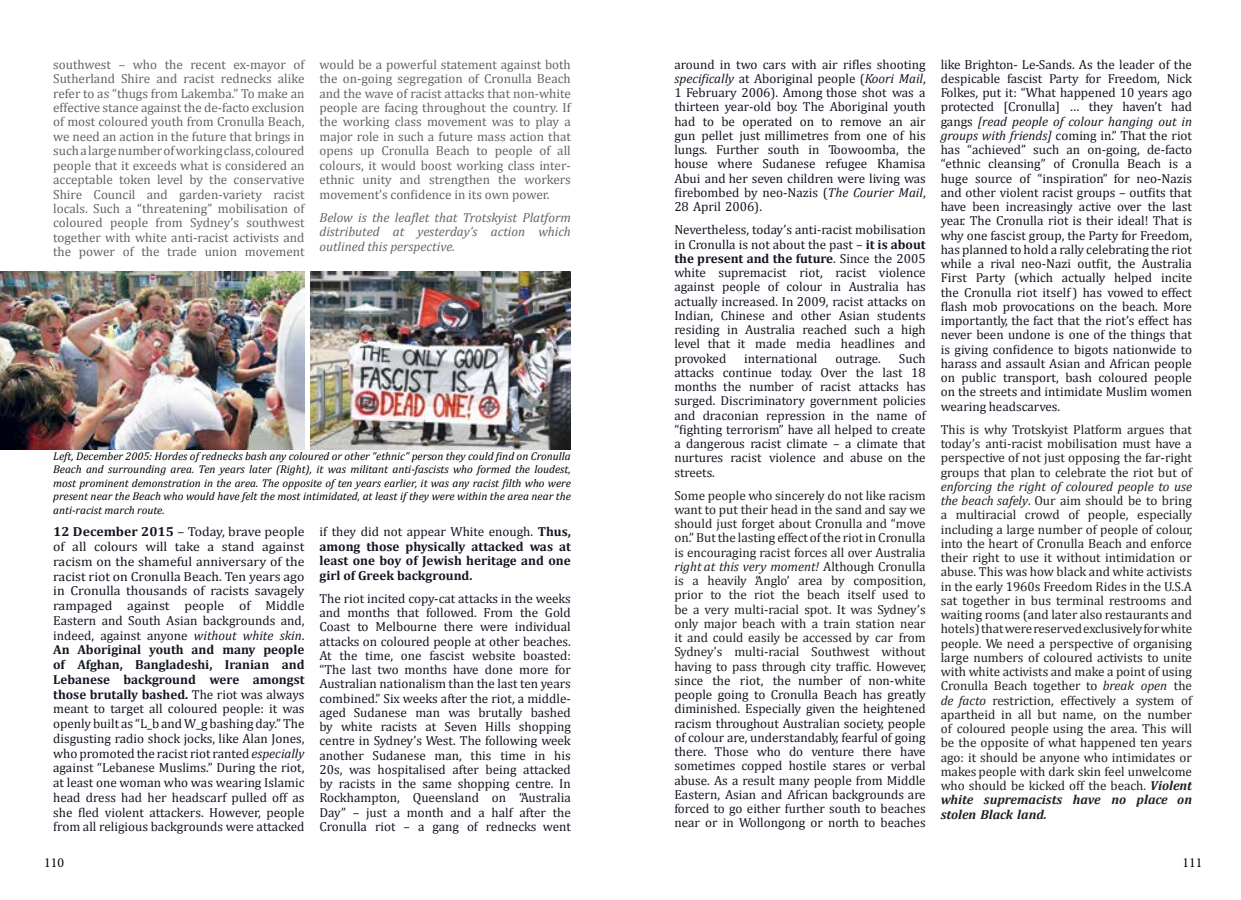
<style>
.page{position:relative;width:1241px;height:900px;background:#fff}
.page>*{position:absolute;margin:0;border:0;box-sizing:border-box;transform-origin:0 0}
.t1{font:13.75px "Minion Pro";color:#000}
.t2{font:13.12px/14.2px "Cambria";color:#131722;text-align:justify}
.t3{font:13.12px/14.2px "Cambria";color:#231f20;text-align:justify}
.t4{font:13.12px/14.5px "Cambria";color:#636466;text-align:justify}
.t5{font:13.12px/14.8px "Cambria";color:#131722;text-align:justify;scale:1.05 1}
.t6{font:700 13.12px/14.4px "Cambria";color:#131722;text-align:justify}
.t7{font:italic 13.12px/14.5px "Cambria";color:#636466;text-align:justify}
.t8{font:italic 11.25px/13.5px "Cambria";color:#000;text-align:justify}
.s1{font-weight:700}
.s2{font-style:italic}
.s3{font-weight:400}
.s4{color:#131722}
.s5{font-weight:700;font-style:italic}
</style>
<div class="page">
<img style="left:0;top:271px;width:304px;height:179px">
<img style="left:310px;top:271px;width:260px;height:179px">
<p class="t4" style="left:53px;top:57px;width:253px">southwest – who the recent ex-mayor of Sutherland Shire and racist rednecks alike refer to as “thugs from Lakemba.” To make an effective stance against the de-facto exclusion of most coloured youth from Cronulla Beach, we need an action in the future that brings in such a large number of working class, coloured people that it exceeds what is considered an acceptable token level by the conservative Shire Council and garden-variety racist locals. Such a “threatening” mobilisation of coloured people from Sydney’s southwest together with white anti-racist activists and the power of the trade union movement</p>
<p class="t4" style="left:319px;top:57px;width:253px">would be a powerful statement against both the on-going segregation of Cronulla Beach and the wave of racist attacks that non-white people are facing throughout the country. If the working class movement was to play a major role in such a future mass action that opens up Cronulla Beach to people of all colours, it would boost working class inter&shy;ethnic unity and strengthen the workers movement’s confidence in its own power.</p>
<p class="t7" style="left:319px;top:210px;width:253px">Below is the leaflet that Trotskyist Platform distributed at yesterday’s action which outlined this perspective.</p>
<p class="t8" style="left:53px;top:449px;width:519px">Left, December 2005: Hordes of rednecks bash any coloured or other “ethnic” person they could find on Cronulla Beach and surrounding area. Ten years later (Right), it was militant anti-fascists who formed the loudest, most prominent demonstration in the area. The opposite of ten years earlier, it was any racist filth who were present near the Beach who would have felt the most intimidated, at least if they were within the area near the anti-racist march route.</p>
<p class="t5" style="left:53px;top:524px;width:241px"><span class="s1">12 December 2015</span> – Today, brave people of all colours will take a stand against racism on the shameful anniversary of the racist riot on Cronulla Beach. Ten years ago in Cronulla thousands of racists savagely rampaged against people of Middle Eastern and South Asian backgrounds and, indeed, against anyone <span class="s2">without white skin</span>.<br><span class="s1">An Aboriginal youth and many people of Afghan, Bangladeshi, Iranian and Lebanese background were amongst those brutally bashed.</span> The riot was always meant to target all coloured people: it was openly built as “L_b and W_g bashing day.” The disgusting radio shock jocks, like Alan Jones, who promoted the racist riot ranted <span class="s2">especially </span>against “Lebanese Muslims.” During the riot, at least one woman who was wearing Islamic head dress had her headscarf pulled off as she fled violent attackers. However, people from all religious backgrounds were attacked</p>
<p class="t6" style="left:319px;top:524px;width:253px"><span class="s3">if they did not appear White enough.</span> Thus, among those physically attacked was at least one boy of Jewish heritage and one girl of Greek background.</p>
<p class="t2" style="left:319px;top:591px;width:253px">The riot incited copy-cat attacks in the weeks and months that followed. From the Gold Coast to Melbourne there were individual attacks on coloured people at other beaches.<br>At the time, one fascist website boasted: “The last two months have done more for Australian nationalism than the last ten years combined.” Six weeks after the riot, a middle&shy;aged Sudanese man was brutally bashed by white racists at Seven Hills shopping centre in Sydney’s West. The following week another Sudanese man, this time in his 20s, was hospitalised after being attacked by racists in the same shopping centre. In Rockhampton, Queensland on “Australia Day” – just a month and a half after the Cronulla riot – a gang of rednecks went</p>
<p class="t1" style="left:44px;top:853px;width:21px">110</p>
<p class="t2" style="left:674px;top:57px;width:253px">around in two cars with air rifles shooting <span class="s2">specifically</span> at Aboriginal people (<span class="s2">Koori Mail</span>, 1 February 2006). Among those shot was a thirteen year-old boy. The Aboriginal youth had to be operated on to remove an air gun pellet just millimetres from one of his lungs. Further south in Toowoomba, the house where Sudanese refugee Khamisa Abui and her seven children were living was firebombed by neo-Nazis (<span class="s2">The Courier Mail</span>, 28 April 2006).</p>
<p class="t2" style="left:674px;top:223px;width:253px">Nevertheless, today’s anti-racist mobilisation in Cronulla is not about the past – <span class="s1">it is about the present and the future</span>. Since the 2005 white supremacist riot, racist violence against people of colour in Australia has actually increased. In 2009, racist attacks on Indian, Chinese and other Asian students residing in Australia reached such a high level that it made media headlines and provoked</p>
<p class="t2" style="left:674px;top:351px;width:253px;text-indent:224px">Such attacks continue today. Over the last 18 months the number of racist attacks has surged. Discriminatory government policies and draconian repression in the name of “fighting terrorism” have all helped to create a dangerous racist climate – a climate that nurtures racist violence and abuse on the streets.</p>
<p class="t3" style="left:674px;top:488px;width:253px">Some people who sincerely do not like racism want to put their head in the sand and say we should just forget about Cronulla and “move on.” But the lasting effect of the riot in Cronulla is encouraging racist forces all over Australia <span class="s2">right at this very moment!</span> Although Cronulla is a heavily ‘Anglo’ area by composition, prior to the riot the beach itself used to be a very multi-racial spot. It was Sydney’s only major beach with a train station near it and could easily be accessed by car from Sydney’s multi-racial Southwest without having to pass through city traffic. However, s<span class="s4">ince the riot, the number of non-white people going to Cronulla Beach has greatly diminished. Especially given the heightened racism throughout Australian society, people of colour are, understandably, fearful of going there. Those who do venture there have sometimes copped hostile stares or verbal abuse. As a result many people from Middle Eastern, Asian and African backgrounds are forced to go either further south to beaches near or in Wollongong or north to beaches</span></p>
<p class="t2" style="left:744px;top:351px;width:75px">international</p>
<p class="t2" style="left:835px;top:351px;width:47px">outrage.</p>
<p class="t2" style="left:940px;top:57px;width:253px">like Brighton- Le-Sands. As the leader of the despicable fascist Party for Freedom, Nick Folkes, put it: “What happened 10 years ago protected [Cronulla] … they haven’t had gangs <span class="s2">[read people of colour hanging out in groups with friends]</span> coming in.” That the riot has “achieved” such an on-going, de-facto “ethnic cleansing” of Cronulla Beach is a huge source of “inspiration” for neo-Nazis and other violent racist groups – outfits that have been increasingly active over the last year. The Cronulla riot is their ideal! That is why one fascist group, the Party for Freedom, has planned to hold a rally celebrating the riot while a rival neo-Nazi outfit, the Australia First Party (which actually helped incite the Cronulla riot itself ) has vowed to effect flash mob provocations on the beach. More importantly, the fact that the riot’s effect has never been undone is one of the things that is giving confidence to bigots nationwide to harass and assault Asian and African people on public transport, bash coloured people on the streets and intimidate Muslim women wearing headscarves.</p>
<p class="t3" style="left:940px;top:422px;width:253px">This is why Trotskyist Platform argues that today’s anti-racist mobilisation must have a perspective of not just opposing the far-right groups that plan to celebrate the riot but of</p>
<p class="t3" style="left:940px;top:479px;width:253px"><span class="s2">enforcing the right of coloured people to use the beach safely</span>. Our aim should be to bring a multiracial crowd of people, especially including a large number of people of colour, into the heart of Cronulla Beach and enforce their right to use it without intimidation or abuse. This was how black and white activists in the early 1960s Freedom Rides in the U.S.A sat together in bus terminal restrooms and waiting rooms (and later also restaurants and hotels) that were reserved exclusively for white people. We need a perspective of organising large numbers of coloured activists to unite with white activists and make a point of using Cronulla Beach together to <span class="s2">break open</span> the <span class="s2">de facto</span> restriction, effectively a system of apartheid in all but name, on the number of coloured people using the area. This will be the opposite of what happened ten years ago: it should be anyone who intimidates or makes people with dark skin feel unwelcome who should be kicked off the beach. <span class="s5">Violent white supremacists have no place on stolen Black land.</span></p>
<p class="t1" style="left:1182px;top:853px;width:21px">111</p>
</div>
